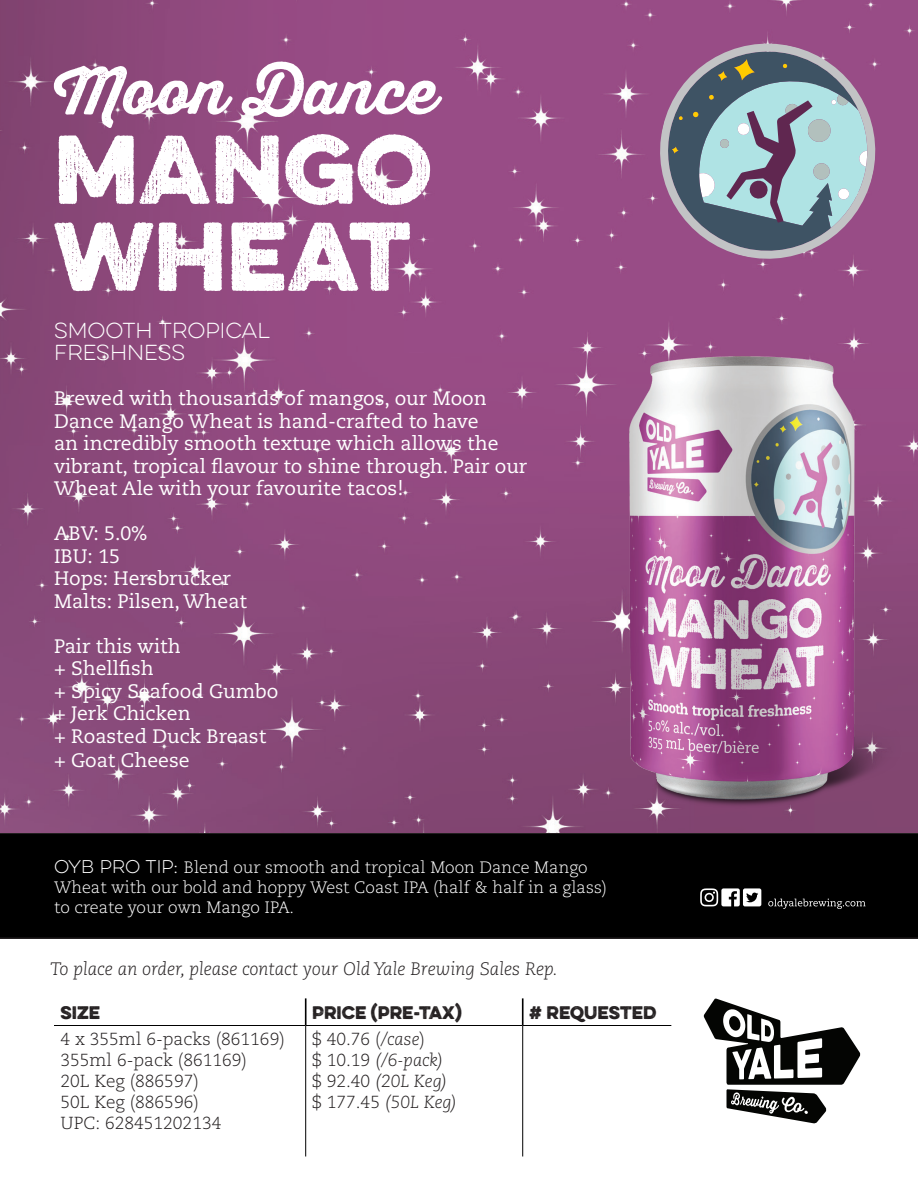
<style>
.page{position:relative;width:918px;height:1188px;background:#fff}
.page>*{position:absolute;margin:0;border:0;box-sizing:border-box;transform-origin:0 0}
.t1{font:700 87px/87px "Eveleth";color:#fff}
.t2{font:62.1px "Thirsty Rough Bol";color:#fff}
.t3{font:19.5px/22.5px "Caecilia LT Pro 55 Roman";color:#fff}
.t4{font:100 19.5px "Eveleth Clean";color:#fff}
.t5{font:italic 300 18px "Caecilia LT Pro 46";color:#231f20}
.t6{font:300 17.4px "Caecilia LT Pro 45";color:#231f20}
.t7{font:italic 300 17.4px "Caecilia LT Pro 46";color:#231f20}
.t8{font:300 16.5px/19.8px "Caecilia LT Pro 45";color:#fff}
.t9{font:700 16.35px "Eveleth";color:#231f20}
.s1{font-family:"Eveleth Clean";font-weight:100}
.s2{font-family:"Caecilia LT Pro 46";font-style:italic}
.s3{font-family:"Caecilia LT Pro 45";font-style:normal}
</style>
<div class="page">
<svg style="left:704px;top:998px;width:156px;height:126px"></svg>
<div style="left:0;top:833px;width:918px;height:106px;background:#000"></div>
<svg style="left:768px;top:899px;width:97px;height:10px"></svg>
<svg style="left:700px;top:888px;width:61px;height:18px"></svg>
<img style="left:0;top:0;width:918px;height:833px">
<img style="left:531px;top:212px;width:387px;height:634px">
<svg style="left:649px;top:33px;width:237px;height:236px;background:#9b548a"></svg>
<svg style="left:665px;top:42px;width:202px;height:213px;background:#898fa0"></svg>
<hr style="left:305px;top:998px;width:2px;height:27px;background:#000">
<hr style="left:522px;top:998px;width:2px;height:27px;background:#000">
<hr style="left:54px;top:1025px;width:252px;height:1px;background:#000">
<hr style="left:306px;top:1025px;width:217px;height:1px;background:#000">
<hr style="left:305px;top:1026px;width:1px;height:130px;background:#000">
<hr style="left:523px;top:1025px;width:148px;height:1px;background:#000">
<hr style="left:522px;top:1026px;width:1px;height:130px;background:#000">
<p class="t2" style="left:54px;top:44px;width:385px">Moon Dance</p>
<p class="t1" style="left:54px;top:123px;width:379px">MANGO<br>WHEAT</p>
<p class="t4" style="left:54px;top:317px;width:218px">SMOOTH TROPICAL</p>
<p class="t4" style="left:54px;top:339px;width:133px">FRESHNESS</p>
<p class="t3" style="left:54px;top:387px;width:475px">Brewed with thousands of mangos, our Moon Dance Mango Wheat is hand-crafted to have<br>an incredibly smooth texture which allows the vibrant, tropical flavour to shine through. Pair our Wheat Ale with your favourite tacos!</p>
<p class="t3" style="left:54px;top:522px;width:195px">ABV: 5.0%<br>IBU: 15<br>Hops: Hersbrucker<br>Malts: Pilsen, Wheat</p>
<p class="t3" style="left:54px;top:634px;width:128px">Pair this with + Shellfish</p>
<p class="t3" style="left:54px;top:679px;width:226px">+ Spicy Seafood Gumbo</p>
<p class="t3" style="left:54px;top:702px;width:138px">+ Jerk Chicken</p>
<p class="t3" style="left:54px;top:724px;width:214px">+ Roasted Duck Breast</p>
<p class="t3" style="left:54px;top:748px;width:137px">+ Goat Cheese</p>
<p class="t8" style="left:54px;top:857px;width:555px"><span class="s1">OYB PRO TIP:</span> Blend our smooth and tropical Moon Dance Mango<br>Wheat with our bold and hoppy West Coast IPA (half &amp; half in a glass) to create your own Mango IPA.</p>
<p class="t5" style="left:50px;top:958px;width:509px">To place an order, please contact your Old Yale Brewing Sales Rep.</p>
<p class="t9" style="left:60px;top:1000px;width:41px">SIZE</p>
<p class="t9" style="left:312px;top:1000px;width:151px">PRICE (PRE-TAX)</p>
<p class="t9" style="left:529px;top:1000px;width:129px"># REQUESTED</p>
<p class="t6" style="left:60px;top:1028px;width:226px">4 x 355ml 6-packs (861169)</p>
<p class="t6" style="left:60px;top:1049px;width:188px">355ml 6-pack (861169)</p>
<p class="t6" style="left:60px;top:1070px;width:140px">20L Keg (886597)</p>
<p class="t6" style="left:60px;top:1091px;width:140px">50L Keg (886596)</p>
<p class="t6" style="left:60px;top:1112px;width:162px">UPC: 628451202134</p>
<p class="t6" style="left:312px;top:1028px;width:114px">$ 40.76 (<span class="s2">/case</span>)</p>
<p class="t7" style="left:312px;top:1050px;width:133px"><span class="s3">$ 10.19</span> (/6-pack)</p>
<p class="t7" style="left:312px;top:1070px;width:137px"><span class="s3">$ 92.40</span> (20L Keg)</p>
<p class="t7" style="left:312px;top:1091px;width:147px"><span class="s3">$ 177.45</span> (50L Keg)</p>
</div>
